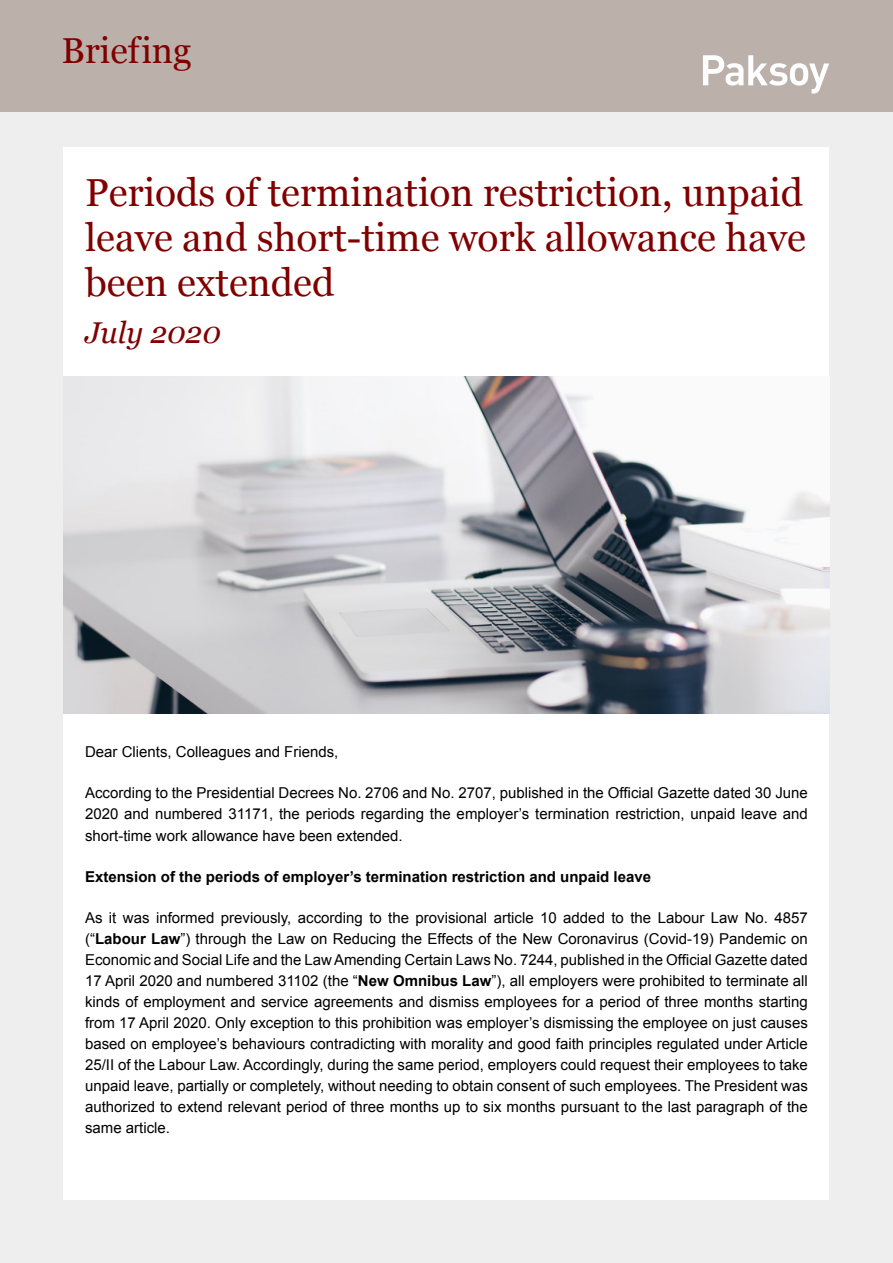
<style>
.page{position:relative;width:893px;height:1263px;background:#eee}
.page>*{position:absolute;margin:0;border:0;box-sizing:border-box;transform-origin:0 0}
.t1{font:39px/45px "Georgia";color:#800000;text-align:justify}
.t2{font:36px "Georgia";color:#800000}
.t3{font:italic 30px "Georgia";color:#800000}
.t4{font:15px/21px "Arial";color:#000;text-align:justify}
.t5{font:700 15px "Arial";color:#000}
.s1{font-weight:700}
</style>
<div class="page">
<div style="left:0;top:0;width:893px;height:112px;background:#bbb1aa"></div>
<div style="left:64px;top:147px;width:765px;height:1052px;background:#fff"></div>
<svg style="left:703px;top:55px;width:126px;height:39px"></svg>
<img style="left:64px;top:377px;width:765px;height:337px">
<h2 class="t2" style="left:62px;top:25px;width:131px">Briefing</h2>
<h1 class="t1" style="left:85px;top:168px;width:722px">Periods of termination restriction, unpaid leave and short-time work allowance have been extended</h1>
<h3 class="t3" style="left:85px;top:311px;width:137px">July 2020</h3>
<p class="t4" style="left:85px;top:742px;width:255px">Dear Clients, Colleagues and Friends,</p>
<p class="t4" style="left:85px;top:783px;width:724px">According to the Presidential Decrees No. 2706 and No. 2707, published in the Official Gazette dated 30 June 2020 and numbered 31171, the periods regarding the employer’s termination restriction, unpaid leave and short-time work allowance have been extended.</p>
<p class="t5" style="left:85px;top:866px;width:567px">Extension of the periods of employer’s termination restriction and unpaid leave</p>
<p class="t4" style="left:85px;top:907px;width:724px">As it was informed previously, according to the provisional article 10 added to the Labour Law No. 4857 (“<span class="s1">Labour Law</span>”) through the Law on Reducing the Effects of the New Coronavirus (Covid-19) Pandemic on Economic and Social Life and the Law Amending Certain Laws No. 7244, published in the Official Gazette dated 17 April 2020 and numbered 31102 (the “<span class="s1">New Omnibus Law</span>”), all employers were prohibited to terminate all kinds of employment and service agreements and dismiss employees for a period of three months starting from 17 April 2020. Only exception to this prohibition was employer’s dismissing the employee on just causes based on employee’s behaviours contradicting with morality and good faith principles regulated under Article 25/II of the Labour Law. Accordingly, during the same period, employers could request their employees to take unpaid leave, partially or completely, without needing to obtain consent of such employees. The President was authorized to extend relevant period of three months up to six months pursuant to the last paragraph of the same article.</p>
</div>
